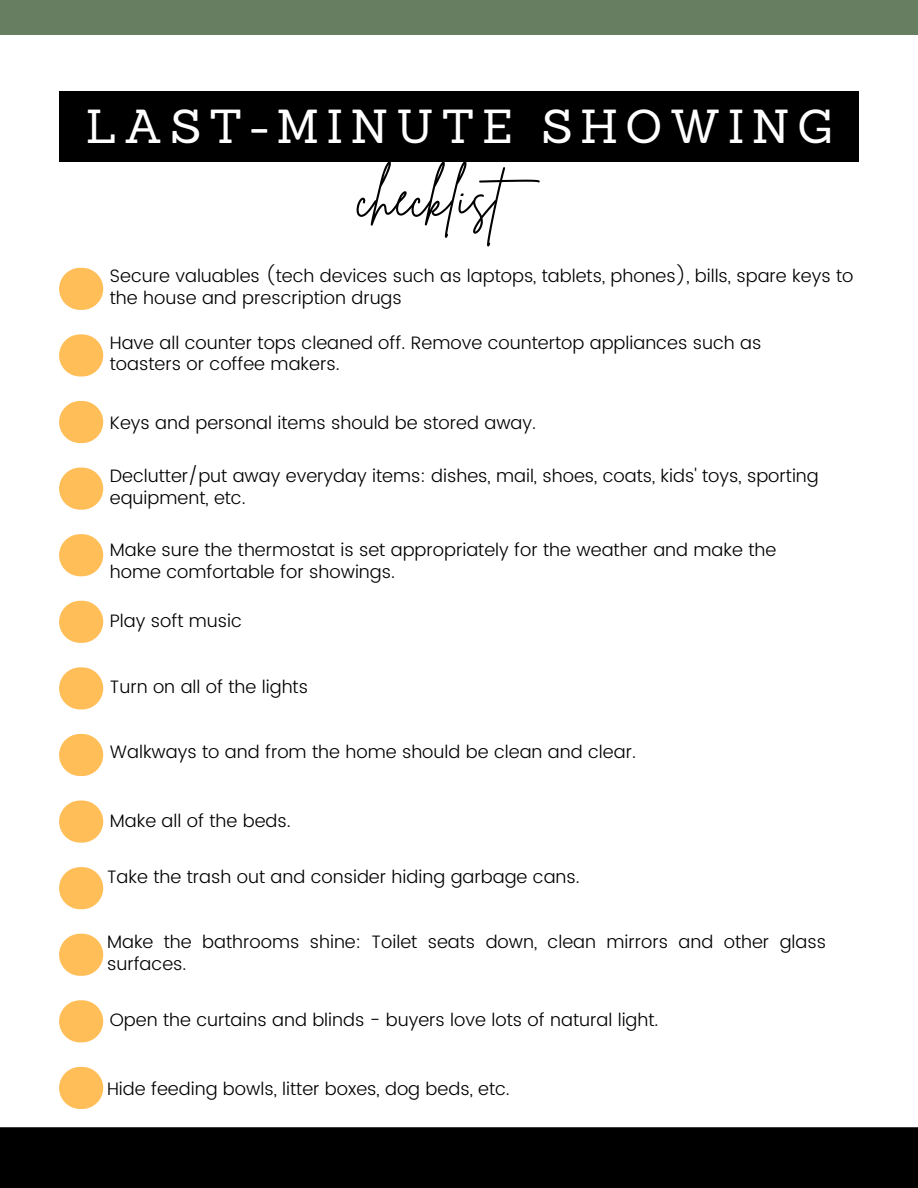
<style>
.page{position:relative;width:918px;height:1188px;background:#fff}
.page>*{position:absolute;margin:0;border:0;box-sizing:border-box;transform-origin:0 0}
.t1{font:54px "Brittany Signature";color:#000}
.t2{font:46.5px "Sanchez";letter-spacing:.155em;color:#fff}
.t3{font:300 18px/21.3px "Poppins";color:#000}
</style>
<div class="page">
<div style="left:59px;top:92px;width:800px;height:70px;background:#000"></div>
<div style="left:0;top:0;width:918px;height:34px;background:#677e61"></div>
<div style="left:0;top:1127px;width:918px;height:61px;background:#000"></div>
<div style="left:59px;top:268px;width:44px;height:42px;background:#ffbe58;border-radius:21px"></div>
<div style="left:59px;top:334px;width:44px;height:43px;background:#ffbe58;border-radius:21px"></div>
<div style="left:59px;top:401px;width:44px;height:42px;background:#ffbe58;border-radius:21px"></div>
<div style="left:59px;top:468px;width:44px;height:42px;background:#ffbe58;border-radius:21px"></div>
<div style="left:59px;top:534px;width:44px;height:42px;background:#ffbe58;border-radius:21px"></div>
<div style="left:59px;top:601px;width:44px;height:42px;background:#ffbe58;border-radius:21px"></div>
<div style="left:59px;top:667px;width:44px;height:42px;background:#ffbe58;border-radius:21px"></div>
<div style="left:59px;top:734px;width:44px;height:42px;background:#ffbe58;border-radius:21px"></div>
<div style="left:59px;top:801px;width:44px;height:42px;background:#ffbe58;border-radius:21px"></div>
<div style="left:59px;top:867px;width:44px;height:42px;background:#ffbe58;border-radius:21px"></div>
<div style="left:59px;top:934px;width:44px;height:42px;background:#ffbe58;border-radius:21px"></div>
<div style="left:59px;top:1000px;width:44px;height:42px;background:#ffbe58;border-radius:21px"></div>
<div style="left:59px;top:1067px;width:44px;height:42px;background:#ffbe58;border-radius:21px"></div>
<h2 class="t2" style="left:86px;top:96px;width:748px">LAST-MINUTE SHOWING</h2>
<h1 class="t1" style="left:358px;top:162px;width:198px">checklist</h1>
<p class="t3" style="left:110px;top:266px;width:745px">Secure valuables (tech devices such as laptops, tablets, phones), bills, spare keys to the house and prescription drugs</p>
<p class="t3" style="left:110px;top:333px;width:653px">Have all counter tops cleaned off. Remove countertop appliances such as toasters or coffee makers.</p>
<p class="t3" style="left:110px;top:413px;width:428px">Keys and personal items should be stored away.</p>
<p class="t3" style="left:110px;top:466px;width:710px">Declutter/put away everyday items: dishes, mail, shoes, coats, kids' toys, sporting equipment, etc.</p>
<p class="t3" style="left:110px;top:540px;width:668px">Make sure the thermostat is set appropriately for the weather and make the home comfortable for showings.</p>
<p class="t3" style="left:110px;top:611px;width:134px">Play soft music</p>
<p class="t3" style="left:110px;top:677px;width:200px">Turn on all of the lights</p>
<p class="t3" style="left:110px;top:741px;width:528px">Walkways to and from the home should be clean and clear.</p>
<p class="t3" style="left:110px;top:810px;width:182px">Make all of the beds.</p>
<p class="t3" style="left:107px;top:867px;width:474px">Take the trash out and consider hiding garbage cans.</p>
<p class="t3" style="left:107px;top:932px;width:721px">Make the bathrooms shine: Toilet seats down, clean mirrors and other glass surfaces.</p>
<p class="t3" style="left:110px;top:1010px;width:550px">Open the curtains and blinds - buyers love lots of natural light.</p>
<p class="t3" style="left:107px;top:1078px;width:404px">Hide feeding bowls, litter boxes, dog beds, etc.</p>
</div>
